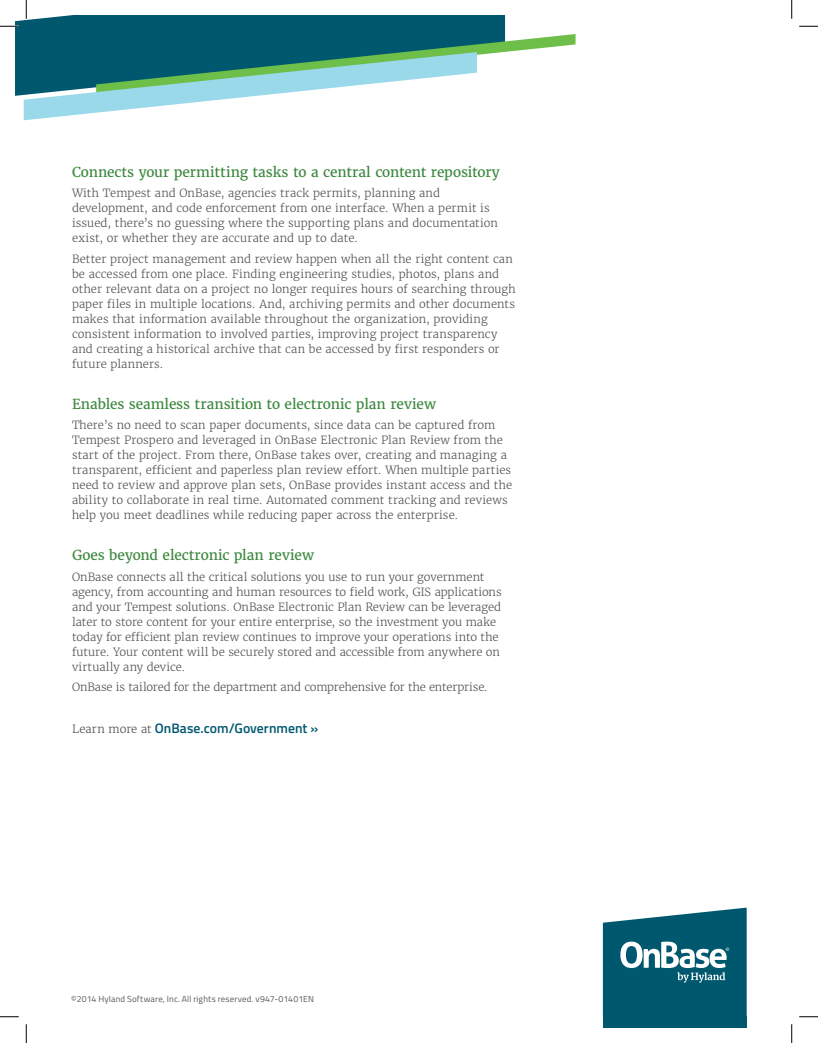
<style>
.page{position:relative;width:818px;height:1043px;background:#fff}
.page>*{position:absolute;margin:0;border:0;box-sizing:border-box;transform-origin:0 0}
.t1{font:13.75px "Merriweather ST";letter-spacing:-.005em;color:#3d883f}
.t2{font:600 13.75px "Titillium";color:#00586f}
.t3{font:300 11.25px/15px "Merriweather ST";color:#4b4c4d}
.t4{font:8.75px "Titillium";letter-spacing:.02em;color:#57585a}
.s1{font-family:"Merriweather ST";font-weight:300;font-size:11.25px;color:#464748}
</style>
<div class="page">
<div style="left:15px;top:15px;width:490px;height:81px;background:#00586f"></div>
<svg style="left:24px;top:34px;width:551px;height:86px"></svg>
<svg style="left:603px;top:907px;width:143px;height:109px;background:#2c7588"></svg>
<div style="left:603px;top:1016px;width:143px;height:12px;background:#00586f"></div>
<svg style="left:0;top:25px;width:19px;height:2px"></svg>
<svg style="left:799px;top:25px;width:19px;height:2px"></svg>
<svg style="left:0;top:1016px;width:19px;height:1px"></svg>
<svg style="left:799px;top:1016px;width:19px;height:1px"></svg>
<svg style="left:25px;top:0;width:2px;height:19px"></svg>
<svg style="left:25px;top:1024px;width:2px;height:18px"></svg>
<svg style="left:791px;top:0;width:1px;height:19px"></svg>
<svg style="left:791px;top:1024px;width:1px;height:18px"></svg>
<p class="t1" style="left:72px;top:163px;width:429px">Connects your permitting tasks to a central content repository</p>
<p class="t3" style="left:72px;top:186px;width:427px">With Tempest and OnBase, agencies track permits, planning and development, and code enforcement from one interface. When a permit is issued, there’s no guessing where the supporting plans and documentation exist, or whether they are accurate and up to date.</p>
<p class="t3" style="left:72px;top:251px;width:445px">Better project management and review happen when all the right content can be accessed from one place. Finding engineering studies, photos, plans and other relevant data on a project no longer requires hours of searching through paper files in multiple locations. And, archiving permits and other documents makes that information available throughout the organization, providing consistent information to involved parties, improving project transparency and creating a historical archive that can be accessed by first responders or future planners.</p>
<p class="t1" style="left:72px;top:395px;width:365px">Enables seamless transition to electronic plan review</p>
<p class="t3" style="left:72px;top:418px;width:441px">There’s no need to scan paper documents, since data can be captured from Tempest Prospero and leveraged in OnBase Electronic Plan Review from the start of the project. From there, OnBase takes over, creating and managing a transparent, efficient and paperless plan review effort. When multiple parties need to review and approve plan sets, OnBase provides instant access and the ability to collaborate in real time. Automated comment tracking and reviews help you meet deadlines while reducing paper across the enterprise.</p>
<p class="t1" style="left:72px;top:546px;width:243px">Goes beyond electronic plan review</p>
<p class="t3" style="left:72px;top:569px;width:431px">OnBase connects all the critical solutions you use to run your government agency, from accounting and human resources to field work, GIS applications and your Tempest solutions. OnBase Electronic Plan Review can be leveraged later to store content for your entire enterprise, so the investment you make today for efficient plan review continues to improve your operations into the future. Your content will be securely stored and accessible from anywhere on virtually any device.</p>
<p class="t3" style="left:72px;top:679px;width:417px">OnBase is tailored for the department and comprehensive for the enterprise.</p>
<p class="t2" style="left:72px;top:717px;width:248px"><span class="s1">Learn more at</span> OnBase.com/Government »</p>
<p class="t4" style="left:71px;top:992px;width:244px">©2014 Hyland Software, Inc. All rights reserved. v947-01401EN</p>
</div>
